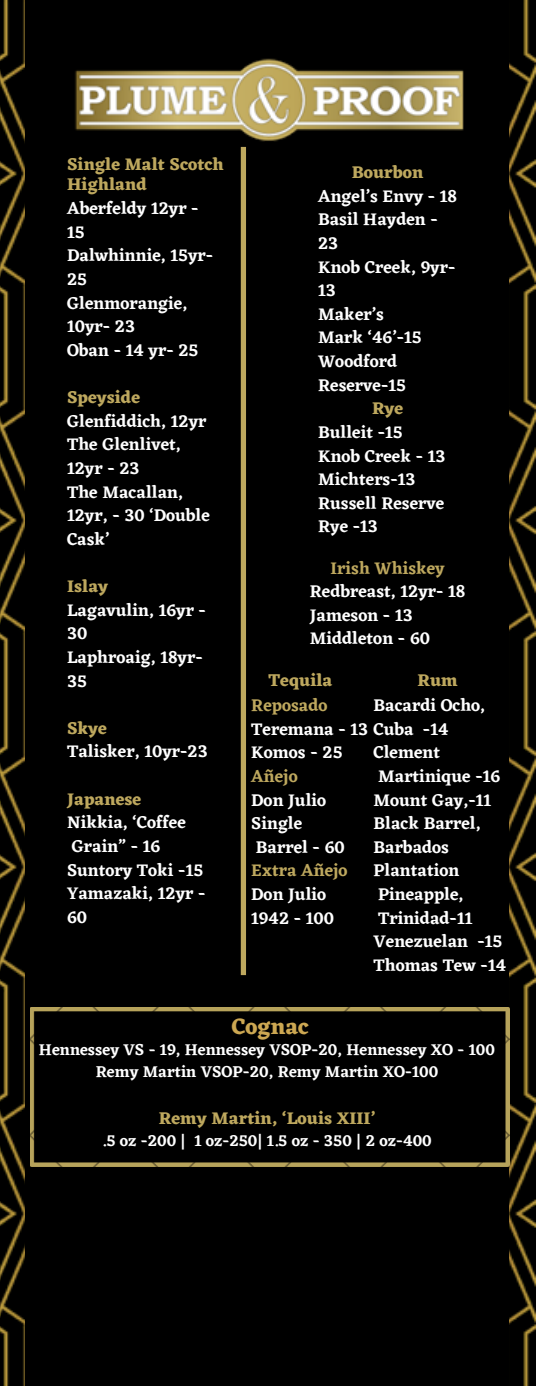
<style>
.page{position:relative;width:536px;height:1386px;background:#000}
.page>*{position:absolute;margin:0;border:0;box-sizing:border-box;transform-origin:0 0}
.t1{font:700 22.75px "Eczar";color:#cca752}
.t2{font:600 17.5px/23.6px "Eczar";color:#fff}
.t3{font:700 17.5px "Eczar";color:#bea85e}
.t4{font:600 17.5px "Eczar";color:#bea85e}
.t5{font:600 16.28px "Eczar";color:#fff}
</style>
<div class="page">
<img style="left:0;top:0;width:25px;height:1386px">
<img style="left:75px;top:58px;width:389px;height:109px">
<div style="left:241px;top:147px;width:5px;height:828px;background:#bea85e"></div>
<img style="left:509px;top:0;width:27px;height:1386px">
<img style="left:30px;top:1008px;width:479px;height:158px">
<p class="t3" style="left:67px;top:154px;width:158px">Single Malt Scotch</p>
<p class="t3" style="left:67px;top:174px;width:81px">Highland</p>
<p class="t2" style="left:67px;top:196px;width:133px">Aberfeldy 12yr -<br>15</p>
<p class="t2" style="left:67px;top:243px;width:148px">Dalwhinnie, 15yr-<br>25</p>
<p class="t2" style="left:67px;top:291px;width:122px">Glenmorangie,<br>10yr- 23</p>
<p class="t2" style="left:67px;top:338px;width:133px">Oban - 14 yr- 25</p>
<p class="t3" style="left:67px;top:387px;width:74px">Speyside</p>
<p class="t2" style="left:67px;top:409px;width:141px">Glenfiddich, 12yr</p>
<p class="t2" style="left:67px;top:432px;width:115px">The Glenlivet,<br>12yr - 23</p>
<p class="t2" style="left:67px;top:480px;width:144px">The Macallan,<br>12yr, - 30 ‘Double<br>Cask’</p>
<p class="t3" style="left:67px;top:576px;width:43px">Islay</p>
<p class="t2" style="left:67px;top:598px;width:140px">Lagavulin, 16yr -<br>30</p>
<p class="t2" style="left:67px;top:645px;width:137px">Laphroaig, 18yr-<br>35</p>
<p class="t3" style="left:67px;top:717px;width:41px">Skye</p>
<p class="t2" style="left:67px;top:740px;width:142px">Talisker, 10yr-23</p>
<p class="t3" style="left:67px;top:788px;width:76px">Japanese</p>
<p class="t2" style="left:67px;top:810px;width:120px">Nikkia, ‘Coffee</p>
<p class="t2" style="left:72px;top:834px;width:90px">Grain” - 16</p>
<p class="t2" style="left:67px;top:858px;width:138px">Suntory Toki -15</p>
<p class="t2" style="left:67px;top:881px;width:140px">Yamazaki, 12yr -<br>60</p>
<p class="t3" style="left:351px;top:162px;width:73px">Bourbon</p>
<p class="t2" style="left:318px;top:184px;width:140px">Angel’s Envy - 18</p>
<p class="t2" style="left:318px;top:207px;width:121px">Basil Hayden -<br>23</p>
<p class="t2" style="left:318px;top:255px;width:139px">Knob Creek, 9yr-<br>13</p>
<p class="t2" style="left:318px;top:302px;width:67px">Maker’s</p>
<p class="t2" style="left:318px;top:326px;width:105px">Mark ‘46’-15</p>
<p class="t2" style="left:318px;top:349px;width:81px">Woodford</p>
<p class="t2" style="left:318px;top:373px;width:89px">Reserve-15</p>
<p class="t3" style="left:372px;top:398px;width:33px">Rye</p>
<p class="t2" style="left:318px;top:420px;width:86px">Bulleit -15</p>
<p class="t2" style="left:318px;top:444px;width:129px">Knob Creek - 13</p>
<p class="t2" style="left:318px;top:467px;width:99px">Michters-13</p>
<p class="t2" style="left:318px;top:491px;width:128px">Russell Reserve</p>
<p class="t2" style="left:318px;top:515px;width:61px">Rye -13</p>
<p class="t4" style="left:330px;top:557px;width:116px">Irish Whiskey</p>
<p class="t2" style="left:309px;top:579px;width:157px">Redbreast, 12yr- 18</p>
<p class="t2" style="left:309px;top:603px;width:104px">Jameson - 13</p>
<p class="t2" style="left:309px;top:627px;width:122px">Middleton - 60</p>
<p class="t3" style="left:417px;top:669px;width:42px">Rum</p>
<p class="t3" style="left:268px;top:669px;width:65px">Tequila</p>
<p class="t2" style="left:251px;top:693px;width:235px;text-indent:122px">Bacardi Ocho,<br>Teremana - 13 Cuba -14</p>
<p class="t2" style="left:373px;top:740px;width:128px">Clement<br>Martinique -16</p>
<p class="t2" style="left:373px;top:788px;width:119px">Mount Gay,-11<br>Black Barrel,</p>
<p class="t2" style="left:373px;top:835px;width:77px">Barbados</p>
<p class="t2" style="left:373px;top:859px;width:87px">Plantation</p>
<p class="t2" style="left:378px;top:882px;width:87px">Pineapple,</p>
<p class="t2" style="left:378px;top:906px;width:96px">Trinidad-11</p>
<p class="t2" style="left:373px;top:929px;width:130px">Venezuelan -15</p>
<p class="t2" style="left:373px;top:953px;width:134px">Thomas Tew -14</p>
<p class="t4" style="left:251px;top:695px;width:78px">Reposado</p>
<p class="t2" style="left:251px;top:740px;width:93px">Komos - 25</p>
<p class="t4" style="left:251px;top:766px;width:48px">Añejo</p>
<p class="t2" style="left:251px;top:788px;width:76px">Don Julio</p>
<p class="t2" style="left:251px;top:811px;width:52px">Single</p>
<p class="t2" style="left:256px;top:835px;width:90px">Barrel - 60</p>
<p class="t4" style="left:251px;top:860px;width:98px">Extra Añejo</p>
<p class="t2" style="left:251px;top:882px;width:76px">Don Julio</p>
<p class="t2" style="left:251px;top:906px;width:84px">1942 - 100</p>
<p class="t1" style="left:232px;top:1013px;width:78px">Cognac</p>
<p class="t5" style="left:39px;top:1040px;width:457px">Hennessey VS - 19, Hennessey VSOP-20, Hennessey XO - 100</p>
<p class="t5" style="left:96px;top:1062px;width:344px">Remy Martin VSOP-20, Remy Martin XO-100</p>
<p class="t3" style="left:159px;top:1108px;width:218px">Remy Martin, ‘Louis XIII’</p>
<p class="t5" style="left:102px;top:1131px;width:331px">.5 oz -200 | 1 oz-250| 1.5 oz - 350 | 2 oz-400</p>
</div>
